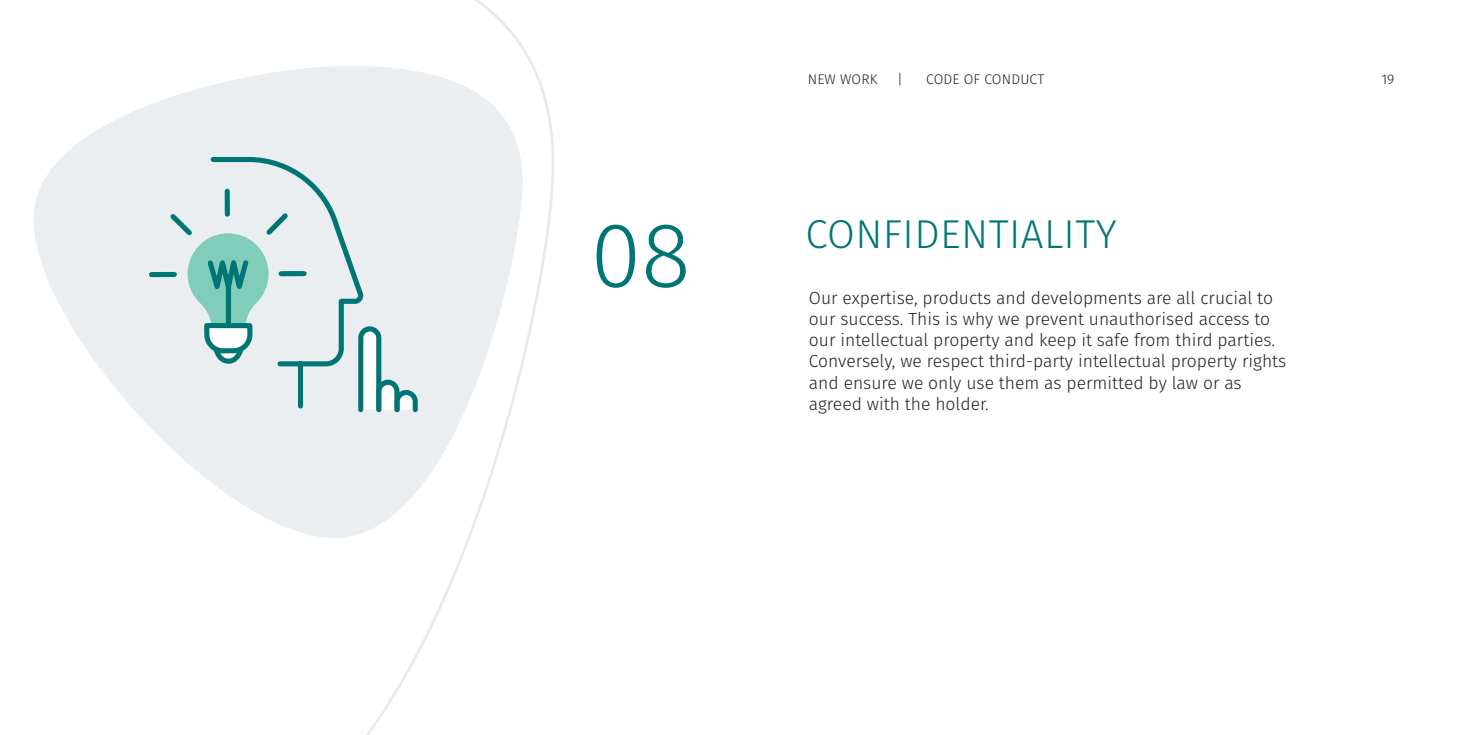
<style>
.page{position:relative;width:1469px;height:735px;background:#fff}
.page>*{position:absolute;margin:0;border:0;box-sizing:border-box;transform-origin:0 0}
.t1{font:300 91.88px "Fira Sans";color:#007575}
.t2{font:300 40.25px "Fira Sans";letter-spacing:.01em;color:#007575}
.t3{font:300 17.5px/21px "Fira Sans";color:#231f20}
.t4{font:300 14px "Fira Sans";letter-spacing:.01em;color:#231f20}
</style>
<div class="page">
<svg style="left:326px;top:0;width:228px;height:734px"></svg>
<svg style="left:33px;top:66px;width:489px;height:471px;fill:#eaeef0"></svg>
<svg style="left:146px;top:154px;width:274px;height:260px;background:#d1e2e3"></svg>
<p class="t4" style="left:807px;top:69px;width:71px">NEW WORK</p>
<p class="t4" style="left:897px;top:69px;width:7px">|</p>
<p class="t4" style="left:926px;top:69px;width:119px">CODE OF CONDUCT</p>
<p class="t4" style="left:1381px;top:69px;width:15px">19</p>
<h1 class="t1" style="left:590px;top:189px;width:101px">08</h1>
<h2 class="t2" style="left:805px;top:205px;width:313px">CONFIDENTIALITY</h2>
<p class="t3" style="left:809px;top:287px;width:479px">Our expertise, products and developments are all crucial to our success. This is why we prevent unauthorised access to our intellectual property and keep it safe from third parties.<br>Conversely, we respect third-party intellectual property rights and ensure we only use them as permitted by law or as agreed with the holder.</p>
</div>
